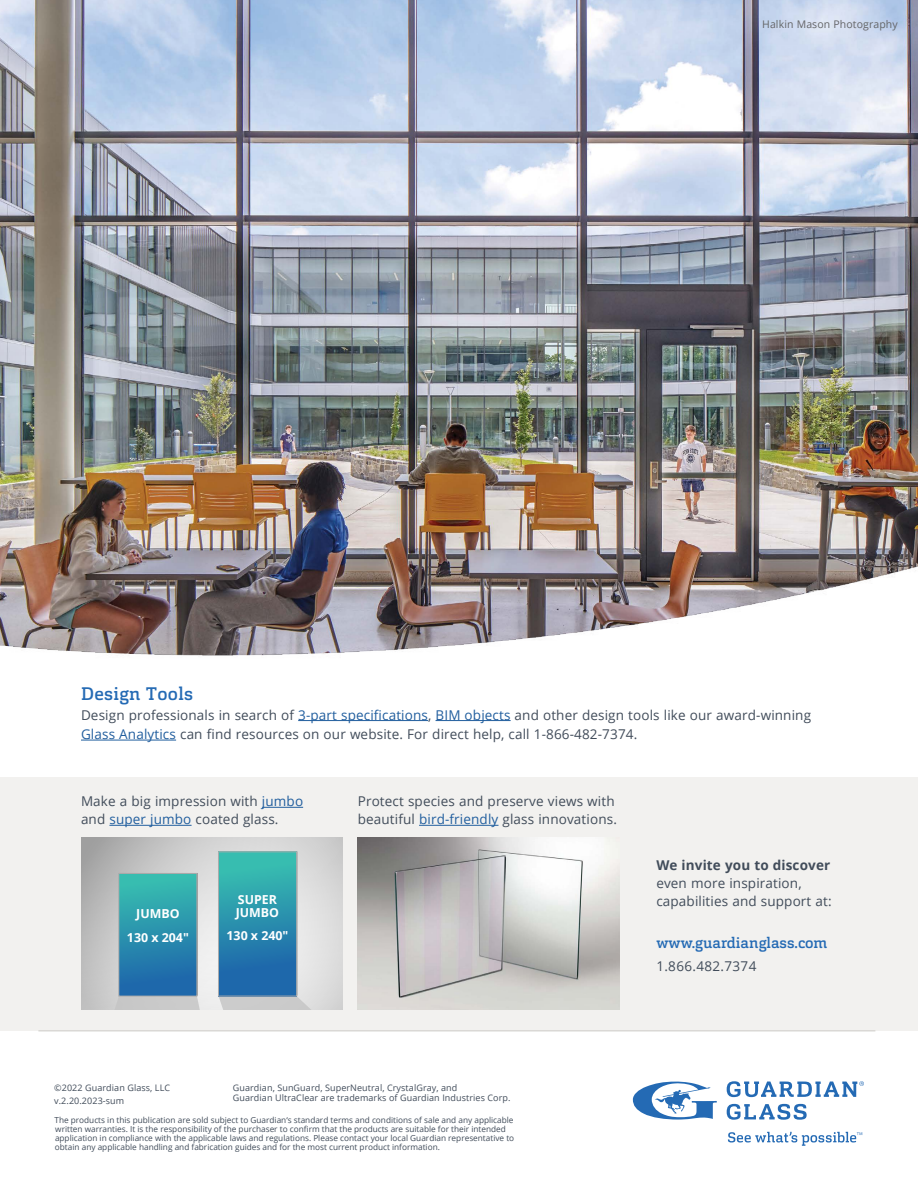
<style>
.page{position:relative;width:918px;height:1188px;background:#fff}
.page>*{position:absolute;margin:0;border:0;box-sizing:border-box;transform-origin:0 0}
.t1{font:500 18px "Cargan";letter-spacing:.02em;color:#246ab4}
.t2{font:500 15px "Cargan";color:#246ab4}
.t3{font:13.5px/18px "Open Sans";letter-spacing:.01em;color:#414c5a}
.t4{font:700 13.5px "Open Sans";letter-spacing:.01em;color:#414c5a}
.t5{font:700 12.45px/23.2px "Open Sans";color:#fff;text-align:center}
.t6{font:10.5px "Open Sans";letter-spacing:.01em;color:#636466}
.t7{font:9px/13.5px "Open Sans";letter-spacing:.01em;color:#414c5a}
.t8{font:8.25px/9px "Open Sans";color:#414c5a}
.s1{color:#215e9e}
</style>
<div class="page">
<img style="left:0;top:0;width:918px;height:438px">
<img style="left:0;top:438px;width:918px;height:218px">
<div style="left:0;top:777px;width:918px;height:253px;background:#f2f1ef"></div>
<svg style="left:728px;top:1132px;width:134px;height:14px"></svg>
<svg style="left:727px;top:1081px;width:137px;height:39px"></svg>
<svg style="left:633px;top:1082px;width:84px;height:38px"></svg>
<hr style="left:38px;top:1030px;width:837px;height:1px;background:#cccac6">
<hr style="left:262px;top:807px;width:41px;height:1px;background:#215e9e">
<hr style="left:109px;top:825px;width:83px;height:1px;background:#215e9e">
<hr style="left:419px;top:825px;width:80px;height:1px;background:#215e9e">
<svg style="left:81px;top:838px;width:261px;height:172px;background:#cbcbcb"></svg>
<svg style="left:110px;top:873px;width:93px;height:137px;background:#549fb5"></svg>
<div style="left:119px;top:873px;width:78px;height:123px;border:1px solid #ababab"></div>
<svg style="left:219px;top:851px;width:109px;height:159px"></svg>
<div style="left:218px;top:852px;width:79px;height:144px;background:linear-gradient(to bottom,#39c4b0,#1a5aaa)"></div>
<div style="left:218px;top:852px;width:79px;height:144px;border:1px solid #ababab"></div>
<img style="left:358px;top:838px;width:261px;height:172px">
<hr style="left:298px;top:720px;width:130px;height:1px;background:#215e9e">
<hr style="left:436px;top:720px;width:75px;height:1px;background:#215e9e">
<hr style="left:81px;top:740px;width:95px;height:1px;background:#215e9e">
<p class="t6" style="left:762px;top:20px;width:137px">Halkin Mason Photography</p>
<h1 class="t1" style="left:81px;top:686px;width:114px">Design Tools</h1>
<h3 class="t3" style="left:81px;top:706px;width:732px;line-height:19.5px">Design professionals in search of <span class="s1">3-part specifications</span>, <span class="s1">BIM objects</span> and other design tools like our award-winning<br><span class="s1">Glass Analytics</span> can find resources on our website. For direct help, call 1-866-482-7374.</h3>
<h3 class="t3" style="left:81px;top:794px;width:224px">Make a big impression with <span class="s1">jumbo </span>and <span class="s1">super jumbo</span> coated glass.</h3>
<h3 class="t3" style="left:358px;top:794px;width:261px">Protect species and preserve views with beautiful <span class="s1">bird-friendly</span> glass innovations.</h3>
<h3 class="t5" style="left:127px;top:903px;width:63px">JUMBO<br>130 x 204″</h3>
<h3 class="t5" style="left:236px;top:894px;width:45px;line-height:13.5px;text-align:left">SUPER<br>JUMBO</h3>
<h3 class="t5" style="left:227px;top:926px;width:63px">130 x 240″</h3>
<h3 class="t4" style="left:656px;top:860px;width:175px">We invite you to discover</h3>
<h3 class="t3" style="left:656px;top:876px;width:177px">even more inspiration, capabilities and support at:</h3>
<h2 class="t2" style="left:656px;top:936px;width:173px">www.guardianglass.com</h2>
<h3 class="t3" style="left:656px;top:958px;width:102px">1.866.482.7374</h3>
<p class="t7" style="left:54px;top:1082px;width:117px">©2022 Guardian Glass, LLC v.2.20.2023-sum</p>
<p class="t7" style="left:233px;top:1083px;width:279px;line-height:10.8px">Guardian, SunGuard, SuperNeutral, CrystalGray, and<br>Guardian UltraClear are trademarks of Guardian Industries Corp.</p>
<p class="t8" style="left:54px;top:1116px;width:461px">The products in this publication are sold subject to Guardian‘s standard terms and conditions of sale and any applicable written warranties. It is the responsibility of the purchaser to con昀椀rm that the products are suitable for their intended application in compliance with the applicable laws and regulations. Please contact your local Guardian representative to obtain any applicable handling and fabrication guides and for the most current product information.</p>
</div>
